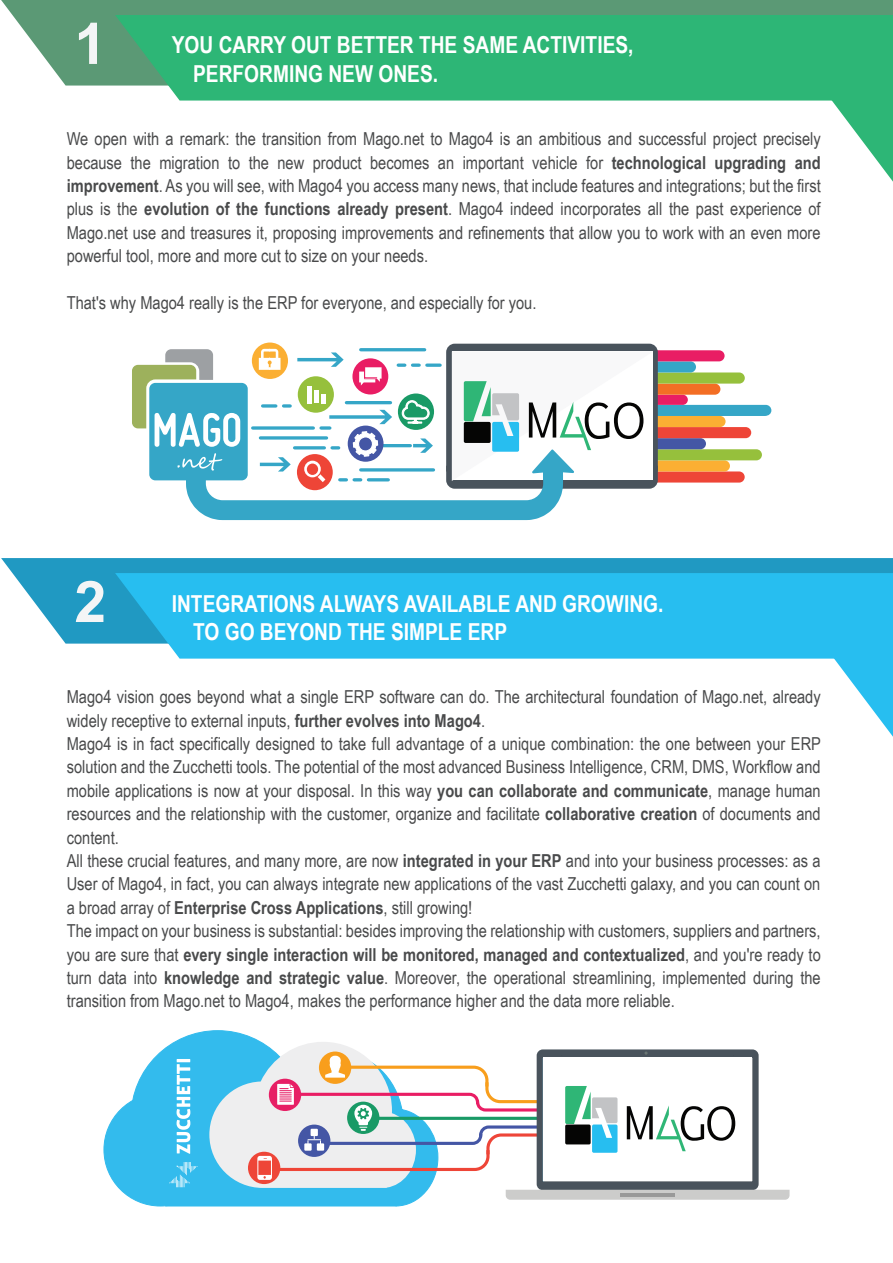
<style>
.page{position:relative;width:893px;height:1263px;background:#fff}
.page>*{position:absolute;margin:0;border:0;box-sizing:border-box;transform-origin:0 0}
.t1{font:700 57.45px "Arial";color:#f4f5f6}
.t2{font:700 23.4px/28px "Arial Narrow";color:#fff}
.t3{font:17.85px/23.4px "Arial Narrow";color:#494a4b;text-align:justify}
.s1{font-weight:700}
</style>
<div class="page">
<div style="left:252px;top:343px;width:36px;height:36px;background:#fbaf33;border-radius:50%"></div>
<svg style="left:132px;top:344px;width:639px;height:177px"></svg>
<svg style="left:1px;top:0;width:892px;height:86px;background:#70a687"></svg>
<div style="left:115px;top:15px;width:778px;height:86px;background:#2db676"></div>
<svg style="left:831px;top:99px;width:62px;height:83px"></svg>
<svg style="left:834px;top:659px;width:59px;height:78px"></svg>
<svg style="left:1px;top:558px;width:892px;height:86px;background:#3da6ca"></svg>
<div style="left:115px;top:573px;width:778px;height:86px;background:#27bef0"></div>
<div style="left:104px;top:1093px;width:113px;height:113px;background:#33bbed;border-radius:50%"></div>
<svg style="left:130px;top:1030px;width:659px;height:177px"></svg>
<h1 class="t1" style="left:74px;top:3px;width:33px">1</h1>
<h2 class="t2" style="left:193px;top:30px;width:442px;text-indent:-21px">YOU CARRY OUT BETTER THE SAME ACTIVITIES,<br>PERFORMING NEW ONES.</h2>
<p class="t3" style="left:67px;top:126px;width:755px">We open with a remark: the transition from Mago.net to Mago4 is an ambitious and successful project precisely because the migration to the new product becomes an important vehicle for <span class="s1">technological upgrading and improvement</span>. As you will see, with Mago4 you access many news, that include features and integrations; but the first plus is the <span class="s1">evolution of the functions already present</span>. Mago4 indeed incorporates all the past experience of Mago.net use and treasures it, proposing improvements and refinements that allow you to work with an even more powerful tool, more and more cut to size on your needs.</p>
<p class="t3" style="left:67px;top:290px;width:471px">That's why Mago4 really is the ERP for everyone, and especially for you.</p>
<h1 class="t1" style="left:74px;top:561px;width:33px">2</h1>
<h2 class="t2" style="left:193px;top:588px;width:472px;text-indent:-21px">INTEGRATIONS ALWAYS AVAILABLE AND GROWING.<br>TO GO BEYOND THE SIMPLE ERP</h2>
<p class="t3" style="left:67px;top:684px;width:756px;text-align:left">Mago4 vision goes beyond what a single ERP software can do. The architectural foundation of Mago.net, already widely receptive to external inputs, <span class="s1">further evolves into Mago4</span>.<br>Mago4 is in fact specifically designed to take full advantage of a unique combination: the one between your ERP solution and the Zucchetti tools. The potential of the most advanced Business Intelligence, CRM, DMS, Workflow and mobile applications is now at your disposal. In this way <span class="s1">you can collaborate and communicate</span>, manage human resources and the relationship with the customer, organize and facilitate <span class="s1">collaborative creation</span> of documents and content.<br>All these crucial features, and many more, are now <span class="s1">integrated in your ERP</span> and into your business processes: as a User of Mago4, in fact, you can always integrate new applications of the vast Zucchetti galaxy, and you can count on a broad array of <span class="s1">Enterprise Cross Applications</span>, still growing!<br>The impact on your business is substantial: besides improving the relationship with customers, suppliers and partners, you are sure that <span class="s1">every single interaction will be monitored, managed and contextualized</span>, and you're ready to turn data into <span class="s1">knowledge and strategic value</span>. Moreover, the operational streamlining, implemented during the transition from Mago.net to Mago4, makes the performance higher and the data more reliable.</p>
</div>
